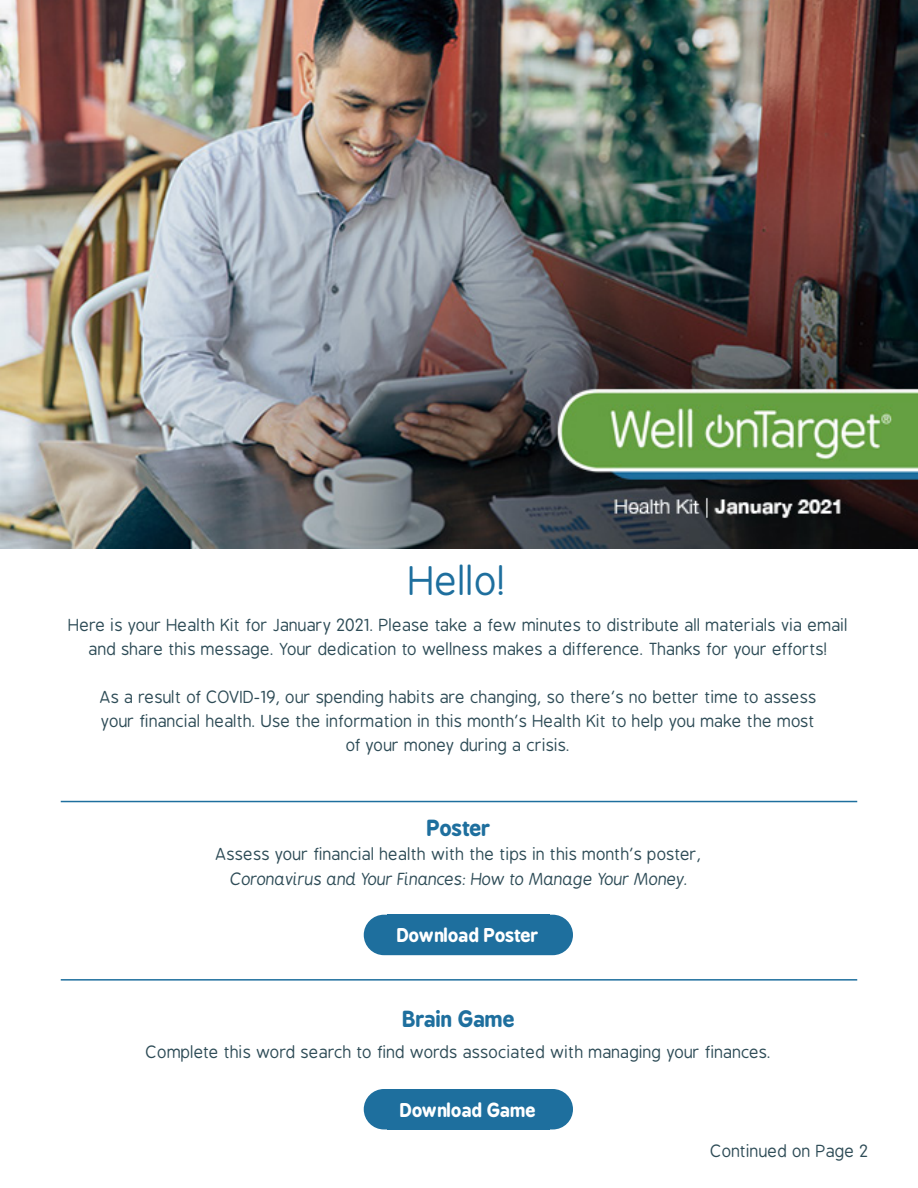
<style>
.page{position:relative;width:918px;height:1188px;background:#fff}
.page>*{position:absolute;margin:0;border:0;box-sizing:border-box;transform-origin:0 0}
.Page_or_Section_Titl{font:39px "B Preplay";color:#1e6f9e}
.Heading_3_-_Section{font:700 21px "B Preplay";color:#1e6f9e}
.Button_CTA{font:700 18px "B Preplay";color:#fff}
.Heading_1{font:16.5px/24px "B Preplay";color:#2d4b56;text-align:center}
.Heading_3_-_Section-2{font:16.5px "B Preplay";color:#2d4b56}
.Heading_3_-_Section-3{font:italic 16.5px "B Preplay";color:#2d4b56}
.Body_Copy{font:16.5px "B Preplay";color:#2d4b56}
</style>
<div class="page">
<img style="left:0;top:0;width:918px;height:548px">
<div style="left:364px;top:915px;width:209px;height:40px;background:#1e6f9e;border-radius:20px"></div>
<hr style="left:61px;top:801px;width:796px;height:1px;background:#1e6f9e">
<hr style="left:61px;top:979px;width:796px;height:2px;background:#1e6f9e">
<div style="left:364px;top:1089px;width:209px;height:41px;background:#1e6f9e;border-radius:20px"></div>
<p class="Page_or_Section_Titl" style="left:410px;top:560px;width:99px">Hello!</p>
<p class="Heading_1" style="left:69px;top:614px;width:781px">Here is your Health Kit for January 2021. Please take a few minutes to distribute all materials via email and share this message. Your dedication to wellness makes a difference. Thanks for your efforts!</p>
<p class="Heading_1" style="left:100px;top:686px;width:718px">As a result of COVID-19, our spending habits are changing, so there’s no better time to assess</p>
<p class="Heading_1" style="left:102px;top:710px;width:716px">your financial health. Use the information in this month’s Health Kit to help you make the most</p>
<p class="Heading_1" style="left:347px;top:734px;width:226px">of your money during a crisis.</p>
<p class="Heading_3_-_Section" style="left:427px;top:815px;width:65px">Poster</p>
<p class="Heading_3_-_Section-2" style="left:216px;top:846px;width:488px">Assess your financial health with the tips in this month’s poster,</p>
<p class="Heading_3_-_Section-3" style="left:230px;top:871px;width:459px">Coronavirus and Your Finances: How to Manage Your Money.</p>
<p class="Button_CTA" style="left:397px;top:925px;width:143px">Download Poster</p>
<p class="Heading_3_-_Section" style="left:403px;top:1007px;width:114px">Brain Game</p>
<p class="Heading_3_-_Section-2" style="left:146px;top:1043px;width:627px">Complete this word search to find words associated with managing your finances.</p>
<p class="Button_CTA" style="left:400px;top:1099px;width:137px">Download Game</p>
<p class="Body_Copy" style="left:711px;top:1142px;width:160px">Continued on Page 2</p>
</div>
